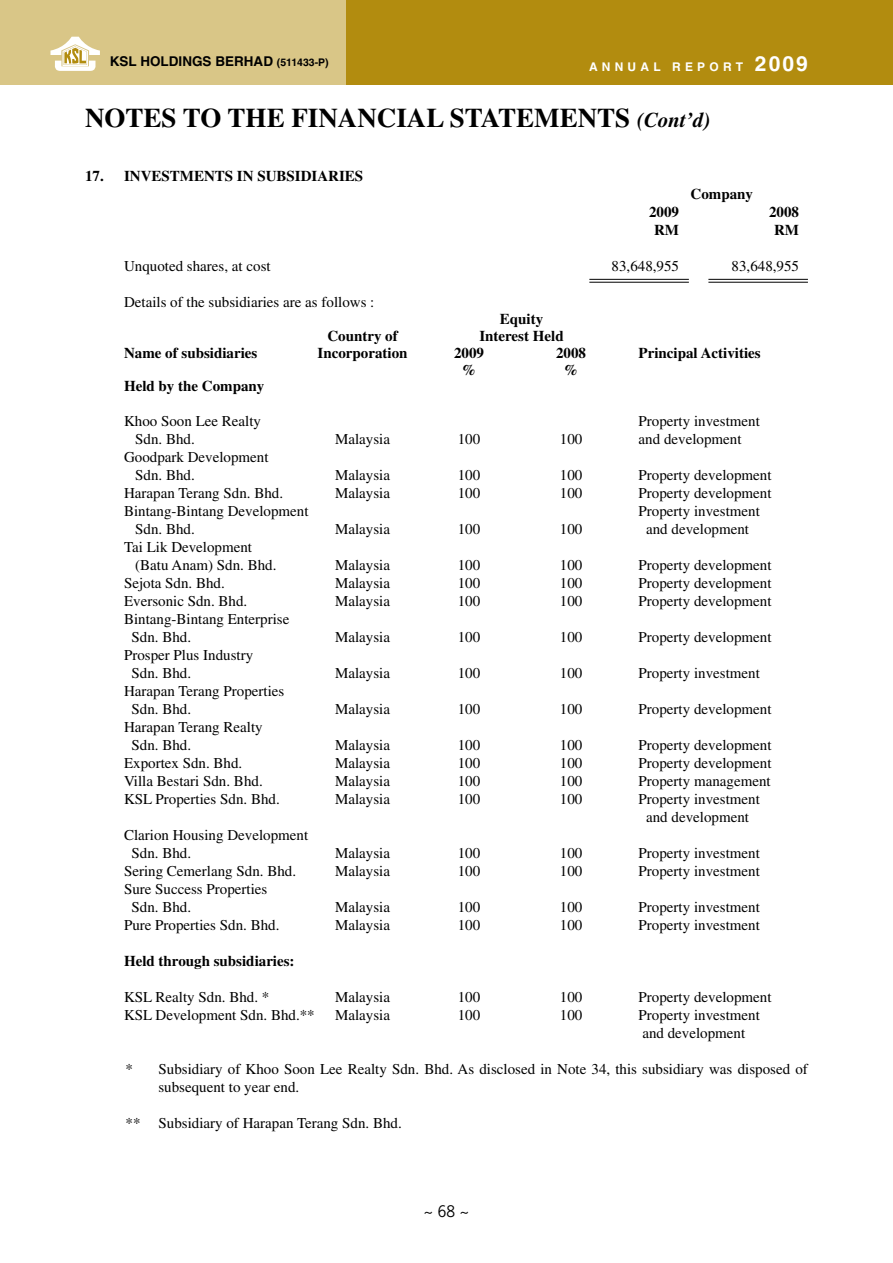
<style>
.page{position:relative;width:893px;height:1263px;background:#fff}
.page>*{position:absolute;margin:0;border:0;box-sizing:border-box;transform-origin:0 0}
.t1{font:700 27px "Times";color:#000}
.t2{font:italic 700 21px "Times";color:#000}
.t3{font:15px/18px "Times";color:#000}
.t4{font:700 15px "Times";color:#000}
.t5{font:15px "News Gothic";color:#000}
.t6{font:700 13.5px "Helvetica";color:#000}
.t7{font:700 12px "Helvetica";letter-spacing:.35em;color:#fff}
.s1{font-size:10.5px}
.s2{font-size:21px}
</style>
<div class="page">
<div style="left:0;top:0;width:347px;height:84px;background:#d9c687"></div>
<div style="left:347px;top:0;width:546px;height:84px;background:#b28c0f"></div>
<svg style="left:50px;top:37px;width:50px;height:34px"></svg>
<hr style="left:708px;top:279px;width:100px;height:1px;background:#000">
<hr style="left:589px;top:279px;width:100px;height:1px;background:#000">
<hr style="left:708px;top:282px;width:100px;height:1px;background:#000">
<hr style="left:589px;top:282px;width:100px;height:1px;background:#000">
<p class="t6" style="left:110px;top:53px;width:220px">KSL HOLDINGS BERHAD <span class="s1">(511433-P)</span></p>
<p class="t7" style="left:589px;top:60px;width:220px">ANNUAL REPORT <span class="s2">2009</span></p>
<h1 class="t1" style="left:85px;top:102px;width:38px">Notes</h1>
<h1 class="t1" style="left:183px;top:102px;width:65px">to the</h1>
<h1 class="t1" style="left:291px;top:102px;width:18px">financial</h1>
<h1 class="t1" style="left:450px;top:102px;width:19px">statements</h1>
<h2 class="t2" style="left:637px;top:108px;width:75px">(Cont’d)</h2>
<p class="t4" style="left:85px;top:167px;width:57px">17. Investments</p>
<p class="t4" style="left:237px;top:167px;width:31px">in subsidiaries</p>
<p class="t4" style="left:691px;top:185px;width:64px">Company</p>
<p class="t4" style="left:649px;top:203px;width:31px">2009</p>
<p class="t4" style="left:769px;top:203px;width:31px">2008</p>
<p class="t4" style="left:654px;top:221px;width:26px">RM</p>
<p class="t4" style="left:774px;top:221px;width:26px">RM</p>
<p class="t3" style="left:124px;top:257px;width:148px">Unquoted shares, at cost</p>
<p class="t3" style="left:612px;top:257px;width:69px">83,648,955</p>
<p class="t3" style="left:732px;top:257px;width:69px">83,648,955</p>
<p class="t3" style="left:124px;top:293px;width:252px">Details of the subsidiaries are as follows :</p>
<p class="t4" style="left:500px;top:310px;width:45px">Equity</p>
<p class="t4" style="left:327px;top:327px;width:72px">Country of</p>
<p class="t4" style="left:479px;top:327px;width:86px">Interest Held</p>
<p class="t4" style="left:124px;top:344px;width:135px">Name of subsidiaries</p>
<p class="t4" style="left:318px;top:344px;width:91px">Incorporation</p>
<p class="t4" style="left:454px;top:344px;width:31px">2009</p>
<p class="t4" style="left:556px;top:344px;width:31px">2008</p>
<p class="t4" style="left:639px;top:344px;width:124px">Principal Activities</p>
<p class="t4" style="left:462px;top:361px;width:16px">%</p>
<p class="t4" style="left:564px;top:361px;width:16px">%</p>
<p class="t4" style="left:124px;top:377px;width:142px">Held by the Company</p>
<p class="t3" style="left:124px;top:412px;width:139px">Khoo Soon Lee Realty</p>
<p class="t3" style="left:639px;top:412px;width:123px">Property investment</p>
<p class="t3" style="left:135px;top:430px;width:61px">Sdn. Bhd.</p>
<p class="t3" style="left:335px;top:430px;width:56px">Malaysia</p>
<p class="t3" style="left:458px;top:430px;width:24px">100</p>
<p class="t3" style="left:560px;top:430px;width:24px">100</p>
<p class="t3" style="left:639px;top:430px;width:104px">and development</p>
<p class="t3" style="left:135px;top:448px;width:135px;text-indent:-11px">Goodpark Development<br>Sdn. Bhd.</p>
<p class="t3" style="left:335px;top:466px;width:56px">Malaysia</p>
<p class="t3" style="left:458px;top:466px;width:24px">100</p>
<p class="t3" style="left:560px;top:466px;width:24px">100</p>
<p class="t3" style="left:639px;top:466px;width:134px">Property development</p>
<p class="t3" style="left:124px;top:484px;width:161px">Harapan Terang Sdn. Bhd.</p>
<p class="t3" style="left:335px;top:484px;width:56px">Malaysia</p>
<p class="t3" style="left:458px;top:484px;width:24px">100</p>
<p class="t3" style="left:560px;top:484px;width:24px">100</p>
<p class="t3" style="left:639px;top:484px;width:134px">Property development</p>
<p class="t3" style="left:124px;top:502px;width:186px">Bintang-Bintang Development</p>
<p class="t3" style="left:639px;top:502px;width:123px">Property investment</p>
<p class="t3" style="left:135px;top:520px;width:61px">Sdn. Bhd.</p>
<p class="t3" style="left:335px;top:520px;width:56px">Malaysia</p>
<p class="t3" style="left:458px;top:520px;width:24px">100</p>
<p class="t3" style="left:560px;top:520px;width:24px">100</p>
<p class="t3" style="left:646px;top:520px;width:104px">and development</p>
<p class="t3" style="left:135px;top:538px;width:143px;text-indent:-11px">Tai Lik Development (Batu Anam) Sdn. Bhd.</p>
<p class="t3" style="left:335px;top:556px;width:56px">Malaysia</p>
<p class="t3" style="left:458px;top:556px;width:24px">100</p>
<p class="t3" style="left:560px;top:556px;width:24px">100</p>
<p class="t3" style="left:639px;top:556px;width:134px">Property development</p>
<p class="t3" style="left:124px;top:574px;width:102px">Sejota Sdn. Bhd.</p>
<p class="t3" style="left:335px;top:574px;width:56px">Malaysia</p>
<p class="t3" style="left:458px;top:574px;width:24px">100</p>
<p class="t3" style="left:560px;top:574px;width:24px">100</p>
<p class="t3" style="left:639px;top:574px;width:134px">Property development</p>
<p class="t3" style="left:124px;top:592px;width:125px">Eversonic Sdn. Bhd.</p>
<p class="t3" style="left:335px;top:592px;width:56px">Malaysia</p>
<p class="t3" style="left:458px;top:592px;width:24px">100</p>
<p class="t3" style="left:560px;top:592px;width:24px">100</p>
<p class="t3" style="left:639px;top:592px;width:134px">Property development</p>
<p class="t3" style="left:132px;top:610px;width:159px;text-indent:-8px">Bintang-Bintang Enterprise<br>Sdn. Bhd.</p>
<p class="t3" style="left:335px;top:628px;width:56px">Malaysia</p>
<p class="t3" style="left:458px;top:628px;width:24px">100</p>
<p class="t3" style="left:560px;top:628px;width:24px">100</p>
<p class="t3" style="left:639px;top:628px;width:134px">Property development</p>
<p class="t3" style="left:132px;top:646px;width:123px;text-indent:-8px">Prosper Plus Industry<br>Sdn. Bhd.</p>
<p class="t3" style="left:132px;top:682px;width:154px;text-indent:-8px">Harapan Terang Properties<br>Sdn. Bhd.</p>
<p class="t3" style="left:132px;top:718px;width:133px;text-indent:-8px">Harapan Terang Realty<br>Sdn. Bhd.</p>
<p class="t3" style="left:335px;top:664px;width:56px">Malaysia</p>
<p class="t3" style="left:458px;top:664px;width:24px">100</p>
<p class="t3" style="left:560px;top:664px;width:24px">100</p>
<p class="t3" style="left:639px;top:664px;width:123px">Property investment</p>
<p class="t3" style="left:335px;top:700px;width:56px">Malaysia</p>
<p class="t3" style="left:458px;top:700px;width:24px">100</p>
<p class="t3" style="left:560px;top:700px;width:24px">100</p>
<p class="t3" style="left:639px;top:700px;width:134px">Property development</p>
<p class="t3" style="left:335px;top:736px;width:56px">Malaysia</p>
<p class="t3" style="left:458px;top:736px;width:24px">100</p>
<p class="t3" style="left:560px;top:736px;width:24px">100</p>
<p class="t3" style="left:639px;top:736px;width:134px">Property development</p>
<p class="t3" style="left:124px;top:754px;width:120px">Exportex Sdn. Bhd.</p>
<p class="t3" style="left:335px;top:754px;width:56px">Malaysia</p>
<p class="t3" style="left:458px;top:754px;width:24px">100</p>
<p class="t3" style="left:560px;top:754px;width:24px">100</p>
<p class="t3" style="left:639px;top:754px;width:134px">Property development</p>
<p class="t3" style="left:124px;top:772px;width:140px">Villa Bestari Sdn. Bhd.</p>
<p class="t3" style="left:335px;top:772px;width:56px">Malaysia</p>
<p class="t3" style="left:458px;top:772px;width:24px">100</p>
<p class="t3" style="left:560px;top:772px;width:24px">100</p>
<p class="t3" style="left:639px;top:772px;width:134px">Property management</p>
<p class="t3" style="left:124px;top:790px;width:157px">KSL Properties Sdn. Bhd.</p>
<p class="t3" style="left:335px;top:790px;width:56px">Malaysia</p>
<p class="t3" style="left:458px;top:790px;width:24px">100</p>
<p class="t3" style="left:560px;top:790px;width:24px">100</p>
<p class="t3" style="left:639px;top:790px;width:123px;text-align:center">Property investment and development</p>
<p class="t3" style="left:132px;top:826px;width:178px;text-indent:-8px">Clarion Housing Development<br>Sdn. Bhd.</p>
<p class="t3" style="left:335px;top:844px;width:56px">Malaysia</p>
<p class="t3" style="left:458px;top:844px;width:24px">100</p>
<p class="t3" style="left:560px;top:844px;width:24px">100</p>
<p class="t3" style="left:639px;top:844px;width:123px">Property investment</p>
<p class="t3" style="left:124px;top:862px;width:174px">Sering Cemerlang Sdn. Bhd.</p>
<p class="t3" style="left:335px;top:862px;width:56px">Malaysia</p>
<p class="t3" style="left:458px;top:862px;width:24px">100</p>
<p class="t3" style="left:560px;top:862px;width:24px">100</p>
<p class="t3" style="left:639px;top:862px;width:123px">Property investment</p>
<p class="t3" style="left:132px;top:880px;width:137px;text-indent:-8px">Sure Success Properties<br>Sdn. Bhd.</p>
<p class="t3" style="left:335px;top:898px;width:56px">Malaysia</p>
<p class="t3" style="left:458px;top:898px;width:24px">100</p>
<p class="t3" style="left:560px;top:898px;width:24px">100</p>
<p class="t3" style="left:639px;top:898px;width:123px">Property investment</p>
<p class="t3" style="left:124px;top:916px;width:157px">Pure Properties Sdn. Bhd.</p>
<p class="t3" style="left:335px;top:916px;width:56px">Malaysia</p>
<p class="t3" style="left:458px;top:916px;width:24px">100</p>
<p class="t3" style="left:560px;top:916px;width:24px">100</p>
<p class="t3" style="left:639px;top:916px;width:123px">Property investment</p>
<p class="t4" style="left:124px;top:952px;width:172px">Held through subsidiaries:</p>
<p class="t3" style="left:124px;top:988px;width:147px">KSL Realty Sdn. Bhd. *</p>
<p class="t3" style="left:335px;top:988px;width:56px">Malaysia</p>
<p class="t3" style="left:458px;top:988px;width:24px">100</p>
<p class="t3" style="left:560px;top:988px;width:24px">100</p>
<p class="t3" style="left:639px;top:988px;width:134px">Property development</p>
<p class="t3" style="left:124px;top:1006px;width:192px">KSL Development Sdn. Bhd.**</p>
<p class="t3" style="left:335px;top:1006px;width:56px">Malaysia</p>
<p class="t3" style="left:458px;top:1006px;width:24px">100</p>
<p class="t3" style="left:560px;top:1006px;width:24px">100</p>
<p class="t3" style="left:639px;top:1006px;width:123px">Property investment and development</p>
<p class="t3" style="left:158px;top:1060px;width:651px;text-indent:-33px">* Subsidiary of Khoo Soon Lee Realty Sdn. Bhd. As disclosed in Note 34, this subsidiary was disposed of subsequent to year end.</p>
<p class="t3" style="left:126px;top:1114px;width:278px">** Subsidiary of Harapan Terang Sdn. Bhd.</p>
<p class="t5" style="left:424px;top:1202px;width:47px">~ 68 ~</p>
</div>
